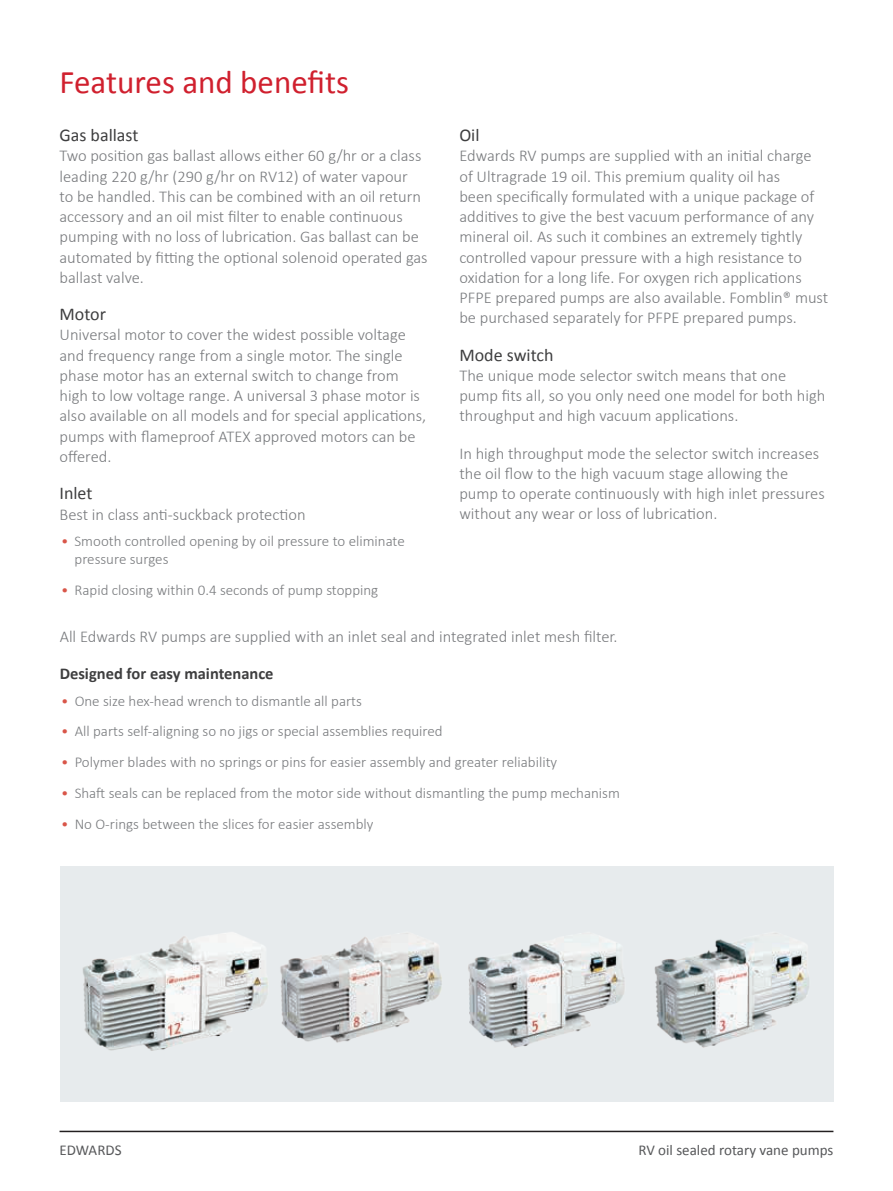
<style>
.page{position:relative;width:893px;height:1191px;background:#fff}
.page>*{position:absolute;margin:0;border:0;box-sizing:border-box;transform-origin:0 0}
.t1{font:33px "Calibri";color:#d0202e}
.t2{font:18px "Calibri";color:#3e3e3f}
.t3{font:300 16.5px/20.2px "Calibri";color:#787a7d}
.t4{font:700 16.5px "Calibri";color:#3e3e3f}
.t5{font:300 15px/18px "Calibri";color:#787a7d}
.t6{font:15px "Calibri";color:#57585a}
.s1{color:#d95649}
</style>
<div class="page">
<hr style="left:60px;top:1130px;width:773px;height:2px;background:#231f20">
<div style="left:60px;top:866px;width:774px;height:235px;background:#e7ebed"></div>
<img style="left:83px;top:932px;width:726px;height:119px">
<h1 class="t1" style="left:60px;top:61px;width:291px">Features and benefits</h1>
<p class="t2" style="left:60px;top:124px;width:80px">Gas ballast</p>
<p class="t3" style="left:60px;top:146px;width:370px">Two position gas ballast allows either 60 g/hr or a class leading 220 g/hr (290 g/hr on RV12) of water vapour<br>to be handled. This can be combined with an oil return accessory and an oil mist filter to enable continuous pumping with no loss of lubrication. Gas ballast can be automated by fitting the optional solenoid operated gas ballast valve.</p>
<p class="t2" style="left:60px;top:307px;width:48px">Motor</p>
<p class="t3" style="left:60px;top:326px;width:368px">Universal motor to cover the widest possible voltage and frequency range from a single motor. The single phase motor has an external switch to change from high to low voltage range. A universal 3 phase motor is also available on all models and for special applications, pumps with flameproof ATEX approved motors can be offered.</p>
<p class="t2" style="left:60px;top:486px;width:35px">Inlet</p>
<p class="t3" style="left:60px;top:504px;width:248px">Best in class anti-suckback protection</p>
<p class="t5" style="left:75px;top:533px;width:332px;text-indent:-14px"><span class="s1">•</span> Smooth controlled opening by oil pressure to eliminate pressure surges</p>
<p class="t5" style="left:61px;top:580px;width:319px"><span class="s1">•</span> Rapid closing within 0.4 seconds of pump stopping</p>
<p class="t2" style="left:459px;top:128px;width:22px">Oil</p>
<p class="t3" style="left:459px;top:146px;width:370px">Edwards RV pumps are supplied with an initial charge of Ultragrade 19 oil. This premium quality oil has<br>been specifically formulated with a unique package of additives to give the best vacuum performance of any mineral oil. As such it combines an extremely tightly controlled vapour pressure with a high resistance to oxidation for a long life. For oxygen rich applications PFPE prepared pumps are also available. Fomblin® must be purchased separately for PFPE prepared pumps.</p>
<p class="t2" style="left:459px;top:348px;width:96px">Mode switch</p>
<p class="t3" style="left:459px;top:365px;width:367px">The unique mode selector switch means that one pump fits all, so you only need one model for both high throughput and high vacuum applications.</p>
<p class="t3" style="left:459px;top:444px;width:367px">In high throughput mode the selector switch increases the oil flow to the high vacuum stage allowing the pump to operate continuously with high inlet pressures without any wear or loss of lubrication.</p>
<p class="t3" style="left:60px;top:626px;width:559px">All Edwards RV pumps are supplied with an inlet seal and integrated inlet mesh filter.</p>
<p class="t4" style="left:60px;top:667px;width:215px">Designed for easy maintenance</p>
<p class="t5" style="left:61px;top:691px;width:302px"><span class="s1">•</span> One size hex-head wrench to dismantle all parts</p>
<p class="t5" style="left:61px;top:722px;width:383px"><span class="s1">•</span> All parts self-aligning so no jigs or special assemblies required</p>
<p class="t5" style="left:61px;top:754px;width:497px"><span class="s1">•</span> Polymer blades with no springs or pins for easier assembly and greater reliability</p>
<p class="t5" style="left:61px;top:784px;width:560px"><span class="s1">•</span> Shaft seals can be replaced from the motor side without dismantling the pump mechanism</p>
<p class="t5" style="left:61px;top:814px;width:314px"><span class="s1">•</span> No O-rings between the slices for easier assembly</p>
<p class="t6" style="left:60px;top:1144px;width:64px">EDWARDS</p>
<p class="t6" style="left:638px;top:1144px;width:197px">RV oil sealed rotary vane pumps</p>
</div>
